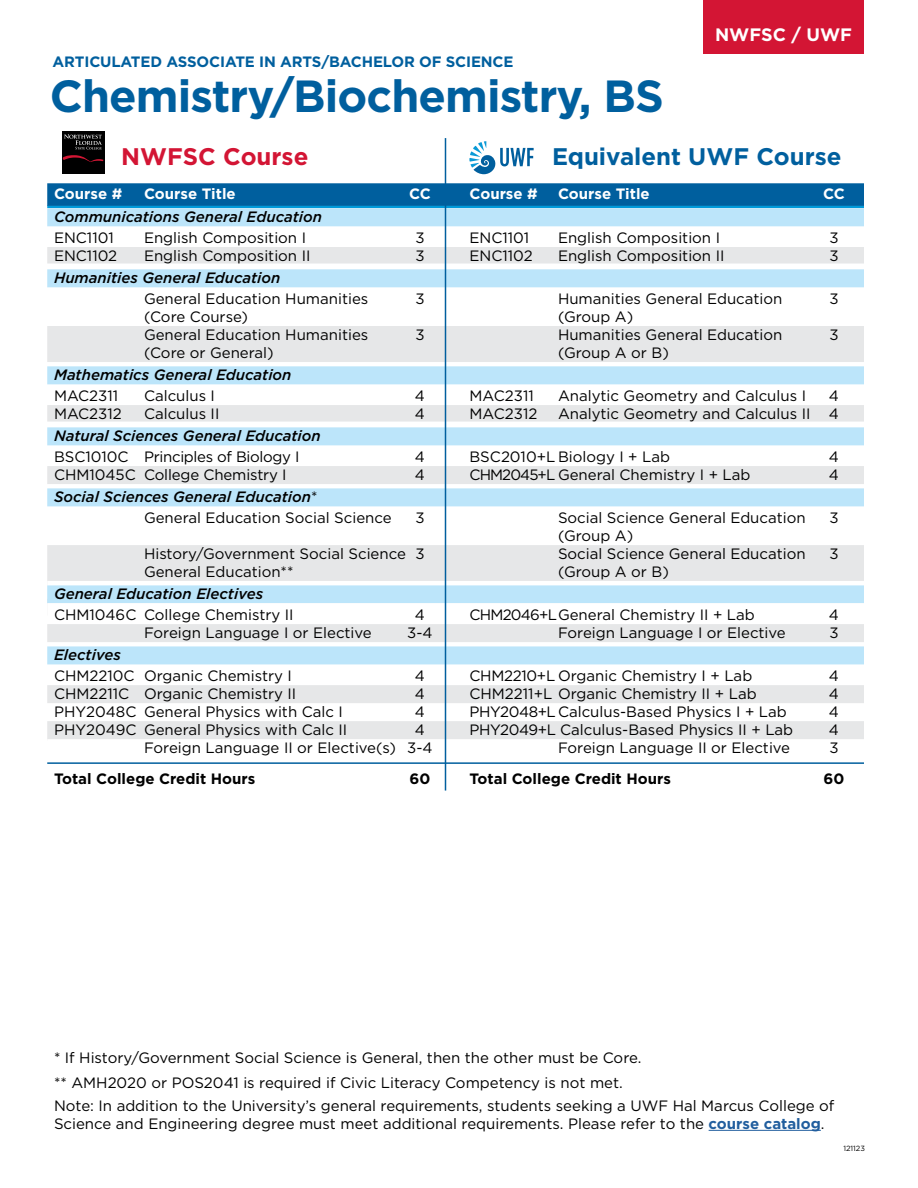
<style>
.page{position:relative;width:918px;height:1188px;background:#fff}
.page>*{position:absolute;margin:0;border:0;box-sizing:border-box;transform-origin:0 0}
.t1{font:700 45px "Gotham";letter-spacing:-.02em;color:#005f9e}
.t2{font:700 24px "Gotham";color:#005f9e}
.t3{font:700 24px "Gotham";color:#d31534}
.t4{font:700 18px "Gotham";color:#fff}
.t5{font:15px/24.8px "Gotham";color:#000}
.t6{font:italic 500 15px/20.7px "Gotham";color:#000}
.t7{font:700 15px "Gotham";color:#000}
.t8{font:700 15px "Gotham";letter-spacing:-.01em;color:#005f9e}
.t9{font:700 15px "Gotham";color:#fff}
.t10{font:15px "Gotham";letter-spacing:-.02em;color:#000}
.t11{font:7.5px "Gotham";color:#000}
.s1{font-weight:400;font-style:normal}
.s2{font-weight:700;color:#215e9e}
</style>
<div class="page">
<svg style="left:469px;top:141px;width:65px;height:33px"></svg>
<div style="left:703px;top:0;width:161px;height:54px;background:#d31534"></div>
<div style="left:62px;top:131px;width:43px;height:43px;background:#000"></div>
<svg style="left:64px;top:134px;width:38px;height:15px"></svg>
<svg style="left:62px;top:155px;width:42px;height:7px"></svg>
<hr style="left:47px;top:205px;width:817px;height:3px;background:#009ada">
<div style="left:47px;top:183px;width:817px;height:23px;background:#005f9e"></div>
<div style="left:47px;top:208px;width:817px;height:18px;background:#bce5fa"></div>
<div style="left:47px;top:247px;width:817px;height:17px;background:#e6e7e8"></div>
<div style="left:47px;top:269px;width:817px;height:18px;background:#bce5fa"></div>
<div style="left:47px;top:326px;width:817px;height:36px;background:#e6e7e8"></div>
<div style="left:47px;top:366px;width:817px;height:18px;background:#bce5fa"></div>
<div style="left:47px;top:405px;width:817px;height:17px;background:#e6e7e8"></div>
<div style="left:47px;top:427px;width:817px;height:18px;background:#bce5fa"></div>
<div style="left:47px;top:466px;width:817px;height:18px;background:#e6e7e8"></div>
<div style="left:47px;top:488px;width:817px;height:18px;background:#bce5fa"></div>
<div style="left:47px;top:545px;width:817px;height:71px;background:#e6e7e8"></div>
<div style="left:47px;top:581px;width:817px;height:18px;background:#fff"></div>
<div style="left:47px;top:585px;width:817px;height:18px;background:#bce5fa"></div>
<div style="left:47px;top:603px;width:817px;height:35px;background:#fff"></div>
<div style="left:47px;top:624px;width:817px;height:18px;background:#e6e7e8"></div>
<div style="left:47px;top:646px;width:817px;height:18px;background:#bce5fa"></div>
<div style="left:47px;top:685px;width:817px;height:18px;background:#e6e7e8"></div>
<div style="left:47px;top:721px;width:817px;height:20px;background:#e6e7e8"></div>
<div style="left:47px;top:739px;width:817px;height:14px;background:#fff"></div>
<hr style="left:47px;top:762px;width:817px;height:2px;background:#005f9e">
<hr style="left:445px;top:138px;width:1px;height:653px;background:#005f9e">
<hr style="left:709px;top:1130px;width:112px;height:1px;background:#215e9e">
<p class="t8" style="left:53px;top:52px;width:463px">ARTICULATED ASSOCIATE IN ARTS/BACHELOR OF SCIENCE</p>
<h1 class="t1" style="left:50px;top:66px;width:616px">Chemistry/Biochemistry, BS</h1>
<p class="t4" style="left:715px;top:23px;width:138px">NWFSC / UWF</p>
<h2 class="t3" style="left:121px;top:140px;width:189px">NWFSC Course</h2>
<h2 class="t2" style="left:552px;top:140px;width:291px">Equivalent UWF Course</h2>
<p class="t9" style="left:54px;top:184px;width:70px">Course #</p>
<p class="t9" style="left:144px;top:184px;width:93px">Course Title</p>
<p class="t9" style="left:409px;top:184px;width:23px">CC</p>
<p class="t9" style="left:470px;top:184px;width:70px">Course #</p>
<p class="t9" style="left:558px;top:184px;width:93px">Course Title</p>
<p class="t9" style="left:823px;top:184px;width:23px">CC</p>
<p class="t6" style="left:54px;top:206px;width:270px">Communications General Education</p>
<p class="t5" style="left:54px;top:225px;width:61px">ENC1101</p>
<p class="t5" style="left:144px;top:225px;width:164px">English Composition I</p>
<p class="t5" style="left:415px;top:225px;width:11px">3</p>
<p class="t5" style="left:470px;top:225px;width:61px">ENC1101</p>
<p class="t5" style="left:558px;top:225px;width:164px">English Composition I</p>
<p class="t5" style="left:829px;top:225px;width:11px">3</p>
<p class="t5" style="left:54px;top:243px;width:65px">ENC1102</p>
<p class="t5" style="left:144px;top:243px;width:168px">English Composition II</p>
<p class="t5" style="left:415px;top:243px;width:11px">3</p>
<p class="t5" style="left:470px;top:243px;width:65px">ENC1102</p>
<p class="t5" style="left:558px;top:243px;width:168px">English Composition II</p>
<p class="t5" style="left:829px;top:243px;width:11px">3</p>
<p class="t6" style="left:54px;top:267px;width:228px">Humanities General Education</p>
<p class="t5" style="left:144px;top:286px;width:226px">General Education Humanities</p>
<p class="t5" style="left:415px;top:286px;width:11px">3</p>
<p class="t5" style="left:558px;top:286px;width:226px">Humanities General Education</p>
<p class="t5" style="left:829px;top:286px;width:11px">3</p>
<p class="t5" style="left:144px;top:304px;width:106px">(Core Course)</p>
<p class="t5" style="left:558px;top:304px;width:77px">(Group A)</p>
<p class="t5" style="left:144px;top:322px;width:226px">General Education Humanities</p>
<p class="t5" style="left:415px;top:322px;width:11px">3</p>
<p class="t5" style="left:558px;top:322px;width:226px">Humanities General Education</p>
<p class="t5" style="left:829px;top:322px;width:11px">3</p>
<p class="t5" style="left:144px;top:340px;width:131px">(Core or General)</p>
<p class="t5" style="left:558px;top:340px;width:112px">(Group A or B)</p>
<p class="t6" style="left:54px;top:364px;width:239px">Mathematics General Education</p>
<p class="t5" style="left:54px;top:383px;width:66px">MAC2311</p>
<p class="t5" style="left:144px;top:383px;width:73px">Calculus I</p>
<p class="t5" style="left:415px;top:383px;width:12px">4</p>
<p class="t5" style="left:470px;top:383px;width:66px">MAC2311</p>
<p class="t5" style="left:558px;top:383px;width:250px">Analytic Geometry and Calculus I</p>
<p class="t5" style="left:829px;top:383px;width:12px">4</p>
<p class="t5" style="left:54px;top:401px;width:69px">MAC2312</p>
<p class="t5" style="left:144px;top:401px;width:77px">Calculus II</p>
<p class="t5" style="left:415px;top:401px;width:12px">4</p>
<p class="t5" style="left:470px;top:401px;width:69px">MAC2312</p>
<p class="t5" style="left:558px;top:401px;width:283px">Analytic Geometry and Calculus II 4</p>
<p class="t6" style="left:54px;top:425px;width:268px">Natural Sciences General Education</p>
<p class="t10" style="left:54px;top:447px;width:247px">BSC1010C Principles of Biology I</p>
<p class="t5" style="left:415px;top:444px;width:12px">4</p>
<p class="t5" style="left:470px;top:444px;width:202px">BSC2010+L Biology I + Lab</p>
<p class="t5" style="left:829px;top:444px;width:12px">4</p>
<p class="t5" style="left:54px;top:462px;width:234px">CHM1045C College Chemistry I</p>
<p class="t5" style="left:415px;top:462px;width:12px">4</p>
<p class="t5" style="left:470px;top:462px;width:282px">CHM2045+L General Chemistry I + Lab</p>
<p class="t5" style="left:829px;top:462px;width:12px">4</p>
<p class="t6" style="left:144px;top:486px;width:249px;text-indent:-90px">Social Sciences General Education<span class="s1">*<br>General Education Social Science</span></p>
<p class="t5" style="left:415px;top:505px;width:11px">3</p>
<p class="t5" style="left:558px;top:505px;width:249px">Social Science General Education</p>
<p class="t5" style="left:829px;top:505px;width:11px">3</p>
<p class="t5" style="left:558px;top:523px;width:77px">(Group A)</p>
<p class="t5" style="left:144px;top:541px;width:282px">History/Government Social Science 3</p>
<p class="t5" style="left:558px;top:541px;width:249px">Social Science General Education</p>
<p class="t5" style="left:829px;top:541px;width:11px">3</p>
<p class="t5" style="left:144px;top:559px;width:151px">General Education**</p>
<p class="t5" style="left:558px;top:559px;width:112px">(Group A or B)</p>
<p class="t6" style="left:54px;top:583px;width:211px">General Education Electives</p>
<p class="t5" style="left:54px;top:602px;width:241px">CHM1046C College Chemistry II</p>
<p class="t5" style="left:415px;top:602px;width:12px">4</p>
<p class="t5" style="left:470px;top:602px;width:287px">CHM2046+LGeneral Chemistry II + Lab</p>
<p class="t5" style="left:829px;top:602px;width:12px">4</p>
<p class="t5" style="left:144px;top:620px;width:229px">Foreign Language I or Elective</p>
<p class="t5" style="left:407px;top:620px;width:27px">3-4</p>
<p class="t5" style="left:558px;top:620px;width:229px">Foreign Language I or Elective</p>
<p class="t5" style="left:829px;top:620px;width:11px">3</p>
<p class="t6" style="left:54px;top:644px;width:68px">Electives</p>
<p class="t5" style="left:54px;top:663px;width:239px">CHM2210C Organic Chemistry I</p>
<p class="t5" style="left:415px;top:663px;width:12px">4</p>
<p class="t5" style="left:470px;top:663px;width:284px">CHM2210+L Organic Chemistry I + Lab</p>
<p class="t5" style="left:829px;top:663px;width:12px">4</p>
<p class="t5" style="left:54px;top:681px;width:244px">CHM2211C Organic Chemistry II</p>
<p class="t5" style="left:415px;top:681px;width:12px">4</p>
<p class="t5" style="left:470px;top:681px;width:289px">CHM2211+L Organic Chemistry II + Lab</p>
<p class="t5" style="left:829px;top:681px;width:12px">4</p>
<p class="t5" style="left:54px;top:699px;width:290px">PHY2048C General Physics with Calc I</p>
<p class="t5" style="left:415px;top:699px;width:12px">4</p>
<p class="t5" style="left:470px;top:699px;width:319px">PHY2048+LCalculus-Based Physics I + Lab</p>
<p class="t5" style="left:829px;top:699px;width:12px">4</p>
<p class="t5" style="left:54px;top:717px;width:295px">PHY2049C General Physics with Calc II</p>
<p class="t5" style="left:415px;top:717px;width:12px">4</p>
<p class="t5" style="left:470px;top:717px;width:325px">PHY2049+L Calculus-Based Physics II + Lab</p>
<p class="t5" style="left:829px;top:717px;width:12px">4</p>
<p class="t5" style="left:144px;top:735px;width:290px">Foreign Language II or Elective(s) 3-4</p>
<p class="t5" style="left:558px;top:735px;width:234px">Foreign Language II or Elective</p>
<p class="t5" style="left:829px;top:735px;width:11px">3</p>
<p class="t7" style="left:54px;top:769px;width:203px">Total College Credit Hours</p>
<p class="t7" style="left:410px;top:769px;width:22px">60</p>
<p class="t7" style="left:470px;top:769px;width:203px">Total College Credit Hours</p>
<p class="t7" style="left:824px;top:769px;width:22px">60</p>
<p class="t5" style="left:54px;top:1045px;width:589px">* If History/Government Social Science is General, then the other must be Core. ** AMH2020 or POS2041 is required if Civic Literacy Competency is not met.</p>
<p class="t5" style="left:54px;top:1096px;width:782px;line-height:18px">Note: In addition to the University’s general requirements, students seeking a UWF Hal Marcus College of<br>Science and Engineering degree must meet additional requirements. Please refer to the <span class="s2">course catalog</span>.</p>
<p class="t11" style="left:843px;top:1144px;width:23px">121123</p>
</div>
